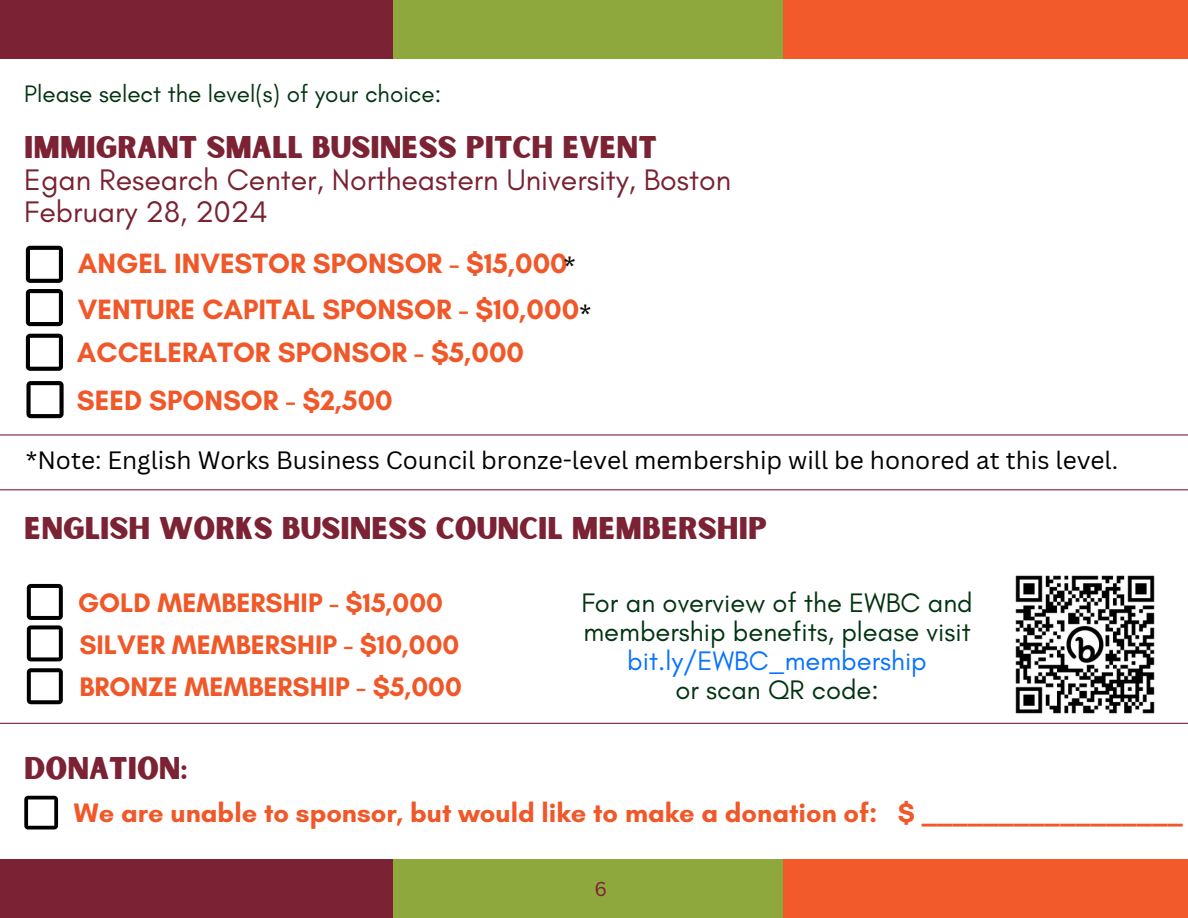
<style>
.page{position:relative;width:1188px;height:918px;background:#fff}
.page>*{position:absolute;margin:0;border:0;box-sizing:border-box;transform-origin:0 0}
.t1{font:30.3px "Glacial Indifference";color:#782232}
.t2{font:30px "Sunborn Sans One";color:#7b2234}
.t3{font:700 28.5px "Glacial Indifference";color:#f05829}
.t4{font:700 27.3px "Glacial Indifference";color:#f05829}
.t5{font:27.3px/29px "Glacial Indifference";color:#023410}
.t6{font:27.3px "Glacial Indifference";color:#0972ff}
.t7{font:27.3px "Glacial Indifference";color:#000}
.t8{font:700 27.15px "Glacial Indifference";color:#f05829}
.t9{font:24.45px "Canva Sans";color:#000}
.t10{font:24.3px "Glacial Indifference";color:#023410}
.t11{font:19.5px "Canva Sans";color:#7b2234}
</style>
<div class="page">
<div style="left:0;top:860px;width:405px;height:58px;background:#7b2234"></div>
<div style="left:783px;top:860px;width:405px;height:58px;background:#f25a2b"></div>
<div style="left:393px;top:860px;width:390px;height:58px;background:#8fa83d"></div>
<div style="left:0;top:0;width:405px;height:58px;background:#7b2234"></div>
<div style="left:783px;top:0;width:405px;height:58px;background:#f25a2b"></div>
<div style="left:393px;top:0;width:390px;height:58px;background:#8fa83d"></div>
<svg style="left:26px;top:246px;width:37px;height:37px"></svg>
<svg style="left:26px;top:289px;width:37px;height:37px"></svg>
<svg style="left:26px;top:334px;width:37px;height:37px"></svg>
<hr style="left:0;top:434px;width:1188px;height:2px;background:#7b2234">
<svg style="left:26px;top:381px;width:38px;height:37px"></svg>
<svg style="left:27px;top:584px;width:36px;height:77px"></svg>
<svg style="left:27px;top:668px;width:36px;height:36px"></svg>
<hr style="left:0;top:723px;width:1188px;height:1px;background:#7b2234">
<hr style="left:0;top:489px;width:1188px;height:1px;background:#7b2234">
<img style="left:1015px;top:575px;width:140px;height:139px">
<svg style="left:24px;top:796px;width:34px;height:34px"></svg>
<p class="t10" style="left:24px;top:79px;width:418px">Please select the level(s) of your choice:</p>
<p class="t2" style="left:24px;top:128px;width:634px">IMMIGRANT SMALL BUSINESS PITCH EVENT</p>
<p class="t1" style="left:24px;top:161px;width:708px">Egan Research Center, Northeastern University, Boston</p>
<p class="t1" style="left:24px;top:194px;width:245px">February 28, 2024</p>
<p class="t3" style="left:78px;top:246px;width:491px">ANGEL INVESTOR SPONSOR - $15,000</p>
<p class="t3" style="left:78px;top:292px;width:503px">VENTURE CAPITAL SPONSOR - $10,000</p>
<p class="t3" style="left:77px;top:335px;width:449px">ACCELERATOR SPONSOR - $5,000</p>
<p class="t7" style="left:562px;top:251px;width:16px">*</p>
<p class="t7" style="left:578px;top:300px;width:16px">*</p>
<p class="t3" style="left:77px;top:383px;width:317px">SEED SPONSOR - $2,500</p>
<p class="t9" style="left:26px;top:443px;width:1094px">*Note: English Works Business Council bronze-level membership will be honored at this level.</p>
<p class="t2" style="left:24px;top:509px;width:744px">ENGLISH WORKS BUSINESS COUNCIL MEMBERSHIP</p>
<p class="t4" style="left:78px;top:586px;width:367px">GOLD MEMBERSHIP - $15,000</p>
<p class="t4" style="left:79px;top:628px;width:381px">SILVER MEMBERSHIP - $10,000</p>
<p class="t4" style="left:79px;top:670px;width:384px">BRONZE MEMBERSHIP - $5,000</p>
<p class="t2" style="left:24px;top:749px;width:164px">DONATION:</p>
<p class="t5" style="left:581px;top:588px;width:393px">For an overview of the EWBC and membership benefits, please visit</p>
<p class="t6" style="left:627px;top:644px;width:301px">bit.ly/EWBC_membership</p>
<p class="t5" style="left:675px;top:675px;width:205px">or scan QR code:</p>
<p class="t8" style="left:74px;top:797px;width:1110px">We are unable to sponsor, but would like to make a donation of: $ _________________</p>
<p class="t11" style="left:595px;top:875px;width:14px">6</p>
</div>
